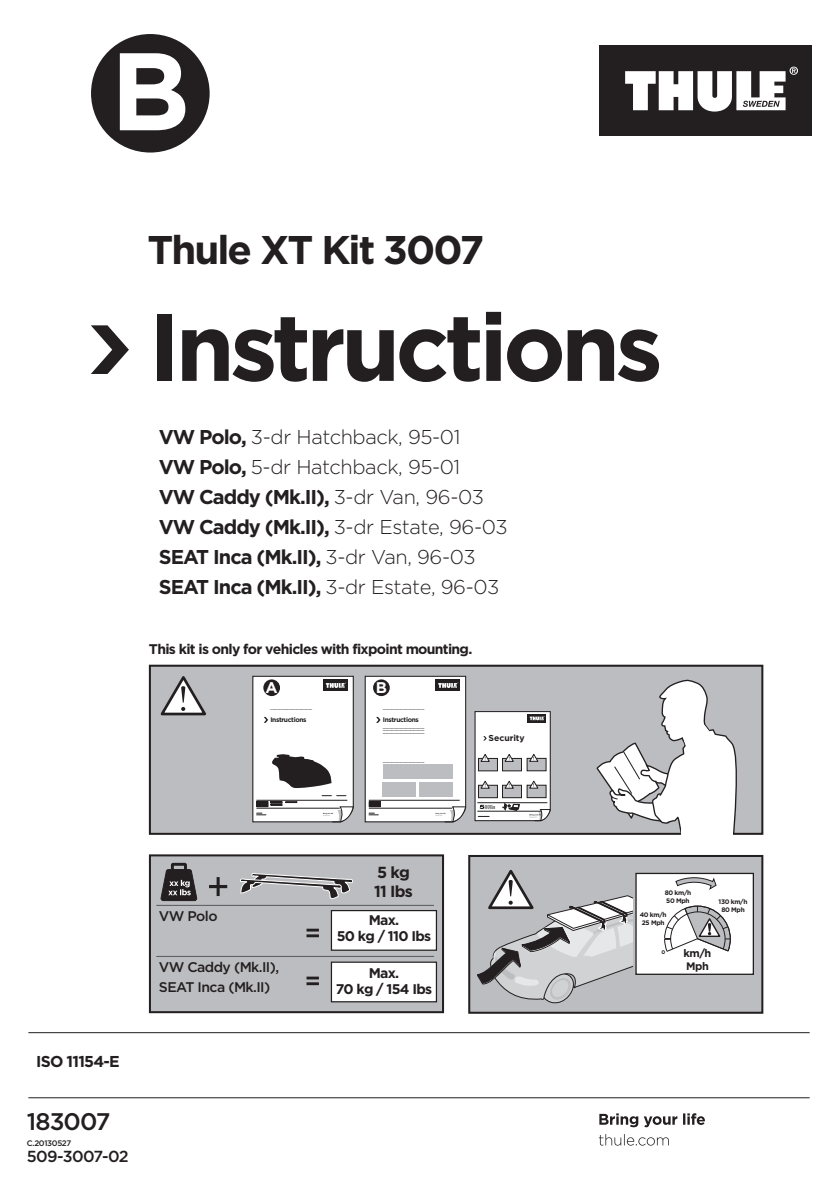
<style>
.page{position:relative;width:840px;height:1191px;background:#fff}
.page>*{position:absolute;margin:0;border:0;box-sizing:border-box;transform-origin:0 0}
.t1{font:700 110px "Thule";color:#fff}
.t2{font:700 94.6px "Thule";letter-spacing:-.05em;color:#231f20}
.t3{font:700 40px "Thule";letter-spacing:-.05em;color:#231f20}
.t4{font:500 24px "Thule";letter-spacing:-.04em;color:#231f20}
.t5{font:700 20px "Thule";letter-spacing:-.05em;color:#231f20}
.t6{font:300 20px "Thule";letter-spacing:-.02em;color:#231f20}
.t7{font:500 16px "Thule";letter-spacing:-.04em;color:#231f20}
.t8{font:700 16px "Thule";letter-spacing:-.05em;color:#231f20}
.t9{font:700 15.8px "Thule";letter-spacing:-.05em;color:#231f20}
.t10{font:700 15.4px "Gotham";color:#fff}
.t11{font:700 14px "Thule";letter-spacing:-.05em;color:#231f20}
.t12{font:500 14px "Thule";letter-spacing:-.04em;color:#231f20}
.t13{font:700 10.8px "Thule";color:#231f20}
.t14{font:700 8.6px "Gotham";color:#231f20}
.t15{font:500 8px "Thule";letter-spacing:-.04em;color:#231f20}
.t16{font:700 6.6px "Thule";letter-spacing:-.05em;color:#231f20}
.t17{font:700 5.2px "Thule";color:#231f20}
.t18{font:700 2.8px "Thule";color:#231f20}
.s1{font-weight:700}
.s2{font-weight:300}
</style>
<div class="page">
<hr style="left:28px;top:1032px;width:781px;height:1px;background:#231f20">
<hr style="left:28px;top:1097px;width:781px;height:1px;background:#231f20">
<svg style="left:91px;top:325px;width:38px;height:49px"></svg>
<div style="left:150px;top:665px;width:612px;height:169px;background:#bcbdc0"></div>
<div style="left:149px;top:664px;width:614px;height:171px;border:2px solid #231f20"></div>
<div style="left:469px;top:856px;width:293px;height:156px;background:#bcbdc0"></div>
<div style="left:468px;top:855px;width:295px;height:158px;border:2px solid #231f20"></div>
<svg style="left:595px;top:679px;width:146px;height:155px"></svg>
<div style="left:681px;top:828px;width:51px;height:10px;background:#fff"></div>
<svg style="left:160px;top:676px;width:46px;height:40px"></svg>
<div style="left:635px;top:873px;width:118px;height:101px;background:#fff"></div>
<div style="left:635px;top:872px;width:118px;height:103px;border:1px solid #231f20"></div>
<svg style="left:477px;top:870px;width:253px;height:133px"></svg>
<svg style="left:598px;top:1134px;width:70px;height:11px"></svg>
<svg style="left:599px;top:1113px;width:105px;height:14px"></svg>
<div style="left:599px;top:45px;width:212px;height:91px;background:#231f20"></div>
<svg style="left:625px;top:67px;width:172px;height:45px"></svg>
<div style="left:91px;top:34px;width:118px;height:118px;background:#231f20;border-radius:50%"></div>
<div style="left:150px;top:855px;width:293px;height:157px;background:#bcbdc0"></div>
<div style="left:149px;top:854px;width:295px;height:159px;border:2px solid #231f20"></div>
<div style="left:331px;top:910px;width:105px;height:40px;background:#fff"></div>
<div style="left:330px;top:910px;width:107px;height:40px;border:1px solid #231f20"></div>
<div style="left:331px;top:962px;width:105px;height:39px;background:#fff"></div>
<div style="left:330px;top:961px;width:107px;height:41px;border:1px solid #231f20"></div>
<div style="left:171px;top:863px;width:16px;height:9px;border:3px solid #231f20"></div>
<svg style="left:160px;top:869px;width:37px;height:32px"></svg>
<svg style="left:209px;top:877px;width:18px;height:19px"></svg>
<svg style="left:306px;top:928px;width:13px;height:9px"></svg>
<svg style="left:306px;top:976px;width:13px;height:9px"></svg>
<svg style="left:240px;top:873px;width:113px;height:26px"></svg>
<hr style="left:156px;top:905px;width:277px;height:1px;background:#57585a">
<hr style="left:156px;top:956px;width:277px;height:1px;background:#57585a">
<svg style="left:474px;top:711px;width:76px;height:110px;background:#d6d6d6"></svg>
<svg style="left:252px;top:676px;width:101px;height:146px;background:#dad9da"></svg>
<div style="left:263px;top:679px;width:17px;height:17px;background:#231f20;border-radius:50%"></div>
<svg style="left:364px;top:676px;width:102px;height:146px;background:#ededed"></svg>
<div style="left:419px;top:782px;width:33px;height:15px;background:#bcbdc0"></div>
<div style="left:382px;top:782px;width:34px;height:15px;background:#bcbdc0"></div>
<div style="left:382px;top:764px;width:70px;height:15px;background:#bcbdc0"></div>
<div style="left:373px;top:679px;width:16px;height:17px;background:#231f20;border-radius:50%"></div>
<p class="t1" style="left:110px;top:26px;width:81px">B</p>
<p class="t3" style="left:147px;top:226px;width:338px">Thule XT Kit 3007</p>
<p class="t2" style="left:149px;top:291px;width:515px">Instructions</p>
<p class="t6" style="left:159px;top:424px;width:303px"><span class="s1">VW Polo,</span> 3-dr Hatchback, 95-01</p>
<p class="t6" style="left:159px;top:454px;width:303px"><span class="s1">VW Polo,</span> 5-dr Hatchback, 95-01</p>
<p class="t5" style="left:159px;top:485px;width:326px">VW Caddy (Mk.II), <span class="s2">3-dr Van, 96-03</span></p>
<p class="t6" style="left:159px;top:514px;width:350px"><span class="s1">VW Caddy (Mk.II),</span> 3-dr Estate, 96-03</p>
<p class="t5" style="left:159px;top:545px;width:318px">SEAT Inca (Mk.II), <span class="s2">3-dr Van, 96-03</span></p>
<p class="t5" style="left:159px;top:575px;width:342px">SEAT Inca (Mk.II), <span class="s2">3-dr Estate, 96-03</span></p>
<p class="t11" style="left:149px;top:641px;width:325px">This kit is only for vehicles with fixpoint mounting.</p>
<p class="t10" style="left:265px;top:677px;width:14px">A</p>
<p class="t18" style="left:270px;top:706px;width:43px">___________________________</p>
<p class="t16" style="left:270px;top:716px;width:38px">Instructions</p>
<p class="t10" style="left:375px;top:677px;width:13px">B</p>
<p class="t18" style="left:382px;top:706px;width:43px">___________________________</p>
<p class="t16" style="left:382px;top:716px;width:38px">Instructions</p>
<p class="t18" style="left:382px;top:727px;width:43px">___________________________</p>
<p class="t14" style="left:488px;top:732px;width:38px">Security</p>
<p class="t9" style="left:36px;top:1052px;width:85px">ISO 11154-E</p>
<p class="t4" style="left:27px;top:1105px;width:85px">183007</p>
<p class="t15" style="left:27px;top:1137px;width:46px">C.20130527</p>
<p class="t7" style="left:27px;top:1145px;width:103px">509-3007-02</p>
<p class="t12" style="left:159px;top:906px;width:60px">VW Polo</p>
<p class="t12" style="left:159px;top:957px;width:122px">VW Caddy (Mk.II),</p>
<p class="t12" style="left:159px;top:977px;width:113px">SEAT Inca (Mk.II)</p>
<p class="t8" style="left:377px;top:862px;width:34px">5 kg</p>
<p class="t8" style="left:374px;top:882px;width:40px">11 Ibs</p>
<p class="t11" style="left:368px;top:911px;width:32px">Max.</p>
<p class="t11" style="left:336px;top:927px;width:96px">50 kg / 110 Ibs</p>
<p class="t11" style="left:368px;top:964px;width:32px">Max.</p>
<p class="t11" style="left:335px;top:980px;width:98px">70 kg / 154 Ibs</p>
<p class="t16" style="left:664px;top:888px;width:28px">80 km/h</p>
<p class="t16" style="left:666px;top:896px;width:25px">50 Mph</p>
<p class="t16" style="left:639px;top:910px;width:28px">40 km/h</p>
<p class="t16" style="left:641px;top:918px;width:24px">25 Mph</p>
<p class="t16" style="left:718px;top:897px;width:30px">130 km/h</p>
<p class="t16" style="left:721px;top:905px;width:25px">80 Mph</p>
<p class="t17" style="left:661px;top:949px;width:5px">0</p>
<p class="t13" style="left:683px;top:946px;width:29px">km/h</p>
<p class="t13" style="left:686px;top:959px;width:24px">Mph</p>
</div>
